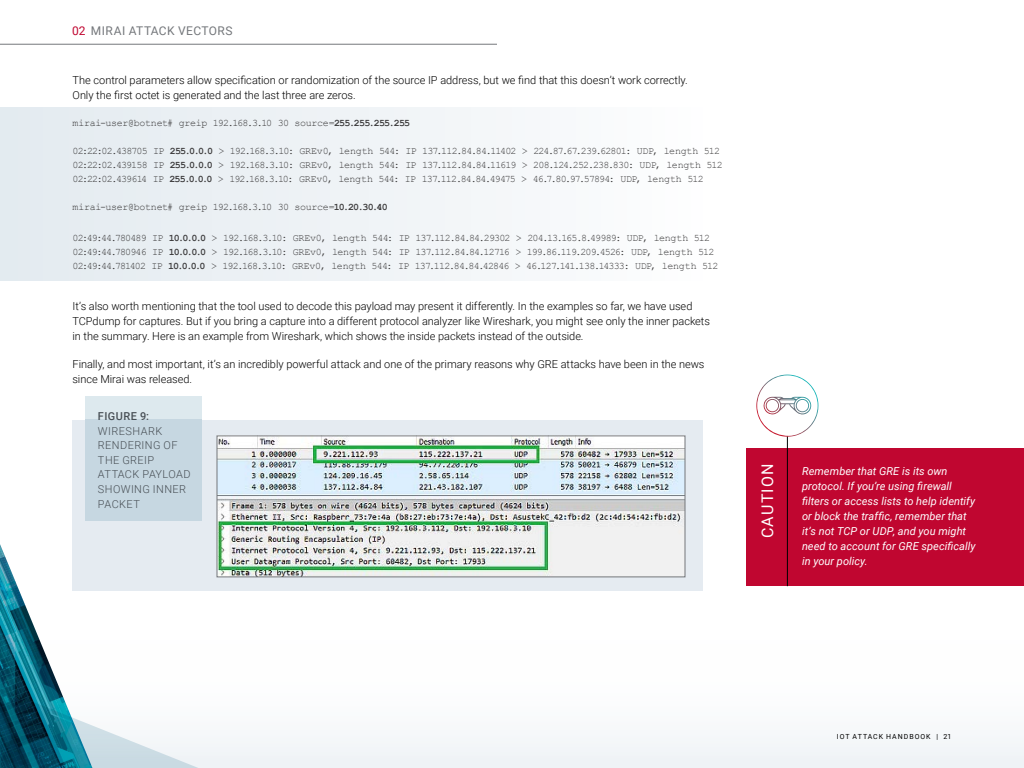
<style>
.page{position:relative;width:1024px;height:768px;background:#fff}
.page>*{position:absolute;margin:0;border:0;box-sizing:border-box;transform-origin:0 0}
.t1{font:16px "Roboto";letter-spacing:.075em;color:#fff}
.t2{font:12px "Roboto";letter-spacing:.035em;color:#74777b}
.t3{font:300 11px/15px "Roboto";letter-spacing:-.005em;color:#000}
.t4{font:italic 11px/15px "Roboto";letter-spacing:.005em;color:#fff}
.t5{font:300 10.9px/14.6px "Roboto";letter-spacing:.035em;color:#484f55}
.t6{font:500 10.9px "Roboto";letter-spacing:.045em;color:#484f55}
.t7{font:10px/14px "Courier New";letter-spacing:-.07em;color:#3b3a3b}
.t8{font:10px "Courier New";letter-spacing:-.035em;color:#3b3a3b}
.t9{font:7px "Roboto";letter-spacing:.14em;color:#000}
.s1{color:#c00630}
.s2{font-weight:700}
</style>
<div class="page">
<div style="left:0;top:108px;width:742px;height:173px;background:linear-gradient(to right,#e2eaef,#fefeff)"></div>
<div style="left:0;top:636px;width:1024px;height:132px;background:linear-gradient(to right,#fefefe,#f8f9fb)"></div>
<img style="left:0;top:544px;width:92px;height:128px">
<svg style="left:0;top:672px;width:364px;height:96px;fill:#f6f8fa"></svg>
<hr style="left:0;top:44px;width:497px;height:1px;background:#74777b">
<div style="left:72px;top:420px;width:631px;height:171px;background:#e5ebf1"></div>
<div style="left:85px;top:396px;width:117px;height:124px;background:linear-gradient(to bottom,#d5e2e9,#c0d2de)"></div>
<div style="left:746px;top:448px;width:278px;height:138px;background:#c00630"></div>
<hr style="left:787px;top:436px;width:1px;height:150px;background:#000">
<svg style="left:756px;top:375px;width:62px;height:62px"></svg>
<img style="left:219px;top:438px;width:464px;height:137px">
<div style="left:217px;top:436px;width:468px;height:141px;border:1px solid #74777b"></div>
<p class="t2" style="left:72px;top:23px;width:162px"><span class="s1">02</span> MIRAI ATTACK VECTORS</p>
<p class="t3" style="left:72px;top:72px;width:617px">The control parameters allow specification or randomization of the source IP address, but we find that this doesn’t work correctly.<br>Only the first octet is generated and the last three are zeros.</p>
<p class="t8" style="left:72px;top:116px;width:339px">mirai-user@botnet# greip 192.168.3.10 30 source=<span class="s2">255.255.255.255</span></p>
<p class="t7" style="left:72px;top:143px;width:652px">02:22:02.438705 IP <span class="s2">255.0.0.0</span> &gt; 192.168.3.10: GREv0, length 544: IP 137.112.84.84.11402 &gt; 224.87.67.239.62801: UDP, length 512<br>02:22:02.439158 IP <span class="s2">255.0.0.0</span> &gt; 192.168.3.10: GREv0, length 544: IP 137.112.84.84.11619 &gt; 208.124.252.238.830: UDP, length 512<br>02:22:02.439614 IP <span class="s2">255.0.0.0</span> &gt; 192.168.3.10: GREv0, length 544: IP 137.112.84.84.49475 &gt; 46.7.80.97.57894: UDP, length 512</p>
<p class="t8" style="left:72px;top:200px;width:317px">mirai-user@botnet# greip 192.168.3.10 30 source=<span class="s2">10.20.30.40</span></p>
<p class="t7" style="left:72px;top:230px;width:647px">02:49:44.780489 IP <span class="s2">10.0.0.0</span> &gt; 192.168.3.10: GREv0, length 544: IP 137.112.84.84.29302 &gt; 204.13.165.8.49989: UDP, length 512<br>02:49:44.780946 IP <span class="s2">10.0.0.0</span> &gt; 192.168.3.10: GREv0, length 544: IP 137.112.84.84.12716 &gt; 199.86.119.209.4526: UDP, length 512<br>02:49:44.781402 IP <span class="s2">10.0.0.0</span> &gt; 192.168.3.10: GREv0, length 544: IP 137.112.84.84.42846 &gt; 46.127.141.138.14333: UDP, length 512</p>
<p class="t3" style="left:72px;top:298px;width:639px">It’s also worth mentioning that the tool used to decode this payload may present it differently. In the examples so far, we have used<br>TCPdump for captures. But if you bring a capture into a different protocol analyzer like Wireshark, you might see only the inner packets in the summary. Here is an example from Wireshark, which shows the inside packets instead of the outside.</p>
<p class="t3" style="left:72px;top:356px;width:634px">Finally, and most important, it’s an incredibly powerful attack and one of the primary reasons why GRE attacks have been in the news since Mirai was released.</p>
<p class="t6" style="left:98px;top:408px;width:53px">FIGURE 9:</p>
<p class="t5" style="left:98px;top:423px;width:94px">WIRESHARK<br>RENDERING OF<br>THE GREIP<br>ATTACK PAYLOAD<br>SHOWING INNER<br>PACKET</p>
<h1 class="t1" style="left:756px;top:538px;width:76px;rotate:-90deg">CAUTION</h1>
<p class="t4" style="left:802px;top:463px;width:175px">Remember that GRE is its own protocol. If you’re using firewall filters or access lists to help identify or block the traffic, remember that it’s not TCP or UDP, and you might need to account for GRE specifically in your policy.</p>
<p class="t9" style="left:837px;top:732px;width:116px">IOT ATTACK HANDBOOK | 21</p>
</div>
